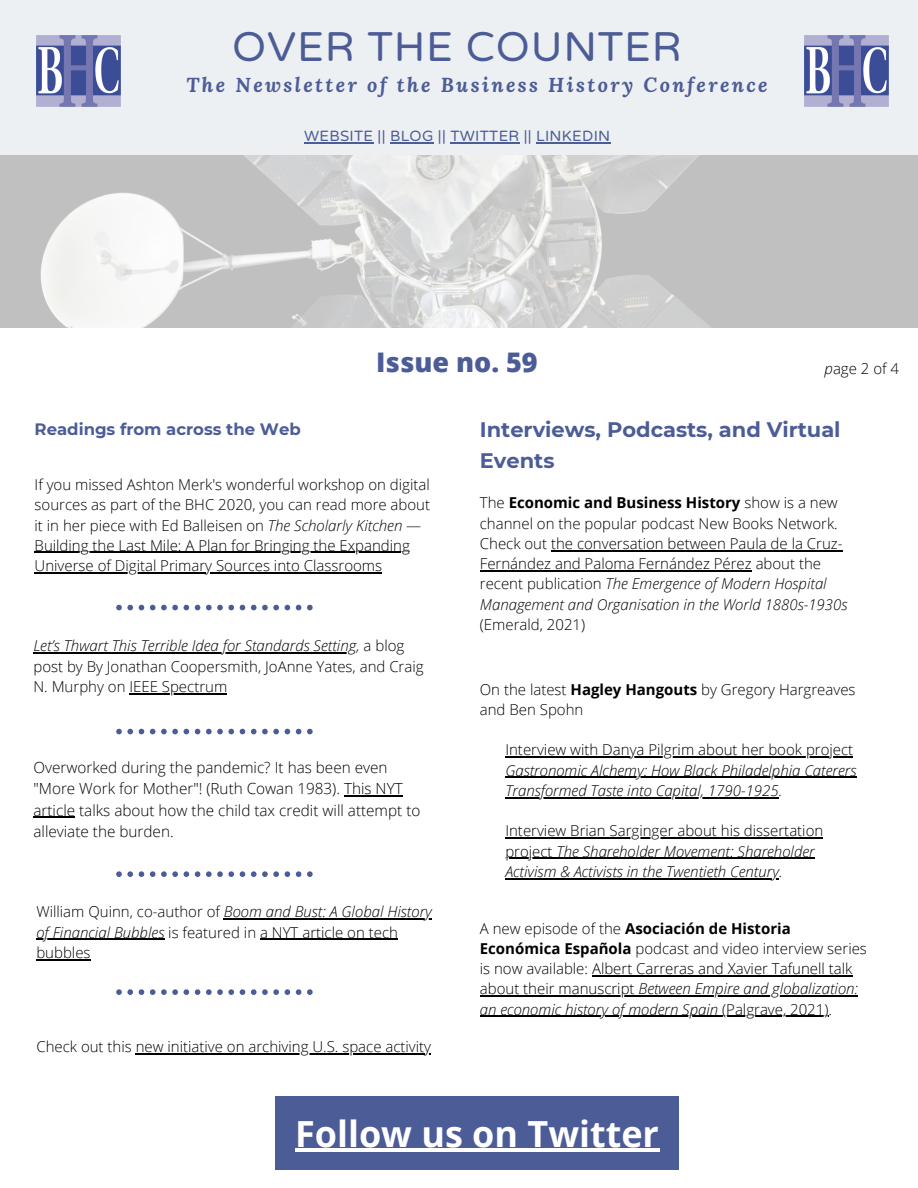
<style>
.page{position:relative;width:918px;height:1188px;background:#fff}
.page>*{position:absolute;margin:0;border:0;box-sizing:border-box;transform-origin:0 0}
.t1{font:42px "Varela Round";letter-spacing:.02em;color:#4c5c97}
.t2{font:700 36px "Open Sans";color:#fff}
.t3{font:800 27px "Open Sans";color:#4c5c97}
.t4{font:700 21px/30.3px "Montserrat";color:#4c5c97}
.t5{font:italic 700 20.1px "Lora";letter-spacing:.12em;color:#4c5c97}
.t6{font:700 16.5px "Montserrat";color:#4c5c97}
.t7{font:300 15.3px/21.3px "Open Sans";color:#000}
.t8{font:300 15px/20.2px "Open Sans";color:#000}
.t9{font:italic 300 15px/20.2px "Open Sans";color:#000}
.t10{font:15px "Varela Round";letter-spacing:.02em;color:#4c5c97}
.s1{font-style:italic}
.s2{font-weight:700}
.s3{font-style:normal}
</style>
<div class="page">
<img style="left:0;top:155px;width:918px;height:172px">
<div style="left:0;top:0;width:918px;height:155px;background:#edf0f2"></div>
<img style="left:36px;top:36px;width:85px;height:70px">
<img style="left:419px;top:204px;width:77px;height:119px">
<hr style="left:304px;top:143px;width:69px;height:1px;background:#4c5c97">
<hr style="left:390px;top:143px;width:44px;height:1px;background:#4c5c97">
<hr style="left:450px;top:143px;width:70px;height:1px;background:#4c5c97">
<hr style="left:536px;top:143px;width:75px;height:1px;background:#4c5c97">
<img style="left:804px;top:36px;width:85px;height:70px">
<hr style="left:505px;top:757px;width:348px;height:1px;background:#000">
<hr style="left:505px;top:777px;width:351px;height:1px;background:#000">
<hr style="left:505px;top:797px;width:274px;height:1px;background:#000">
<hr style="left:505px;top:838px;width:318px;height:1px;background:#000">
<hr style="left:505px;top:858px;width:52px;height:1px;background:#000">
<hr style="left:557px;top:858px;width:258px;height:1px;background:#000">
<hr style="left:505px;top:878px;width:274px;height:1px;background:#000">
<hr style="left:592px;top:975px;width:260px;height:1px;background:#000">
<hr style="left:480px;top:996px;width:159px;height:1px;background:#000">
<hr style="left:639px;top:996px;width:219px;height:1px;background:#000">
<hr style="left:480px;top:1016px;width:238px;height:1px;background:#000">
<hr style="left:718px;top:1016px;width:111px;height:1px;background:#000">
<hr style="left:33px;top:653px;width:323px;height:1px;background:#000">
<hr style="left:129px;top:693px;width:98px;height:1px;background:#000">
<hr style="left:224px;top:919px;width:208px;height:1px;background:#000">
<hr style="left:36px;top:939px;width:128px;height:1px;background:#000">
<hr style="left:260px;top:939px;width:138px;height:1px;background:#000">
<hr style="left:36px;top:959px;width:55px;height:1px;background:#000">
<hr style="left:344px;top:796px;width:59px;height:1px;background:#000">
<hr style="left:33px;top:817px;width:42px;height:1px;background:#000">
<hr style="left:35px;top:552px;width:375px;height:1px;background:#000">
<hr style="left:35px;top:572px;width:347px;height:1px;background:#000">
<hr style="left:136px;top:1053px;width:295px;height:1px;background:#000">
<hr style="left:551px;top:550px;width:292px;height:1px;background:#000">
<hr style="left:480px;top:570px;width:272px;height:1px;background:#000">
<svg style="left:116px;top:605px;width:197px;height:5px"></svg>
<svg style="left:116px;top:729px;width:197px;height:5px"></svg>
<svg style="left:116px;top:871px;width:197px;height:6px"></svg>
<svg style="left:116px;top:989px;width:197px;height:6px"></svg>
<div style="left:275px;top:1096px;width:404px;height:74px;background:#4c5c97"></div>
<hr style="left:295px;top:1149px;width:364px;height:3px;background:#fff">
<p class="t1" style="left:232px;top:22px;width:451px">OVER THE COUNTER</p>
<p class="t5" style="left:187px;top:71px;width:583px">The Newsletter of the Business History Conference</p>
<p class="t10" style="left:304px;top:128px;width:308px">WEBSITE || BLOG || TWITTER || LINKEDIN</p>
<p class="t3" style="left:376px;top:343px;width:163px">Issue no. 59</p>
<p class="t8" style="left:825px;top:358px;width:76px"><span class="s1">p</span>age 2 of 4</p>
<p class="t6" style="left:35px;top:419px;width:268px">Readings from across the Web</p>
<p class="t8" style="left:35px;top:474px;width:397px">If you missed Ashton Merk's wonderful workshop on digital sources as part of the BHC 2020, you can read more about it in her piece with Ed Balleisen on <span class="s1">The Scholarly Kitchen</span> — Building the Last Mile: A Plan for Bringing the Expanding Universe of Digital Primary Sources into Classrooms</p>
<p class="t8" style="left:33px;top:635px;width:392px"><span class="s1">Let’s Thwart This Terrible Idea for Standards Setting,</span> a blog post by By Jonathan Coopersmith, JoAnne Yates, and Craig<br>N. Murphy on IEEE Spectrum</p>
<p class="t7" style="left:33px;top:756px;width:388px">Overworked during the pandemic? It has been even "More Work for Mother"! (Ruth Cowan 1983). This NYT article talks about how the child tax credit will attempt to alleviate the burden.</p>
<p class="t8" style="left:36px;top:901px;width:397px">William Quinn, co-author of <span class="s1">Boom and Bust: A Global History of Financial Bubbles</span> is featured in a NYT article on tech bubbles</p>
<p class="t8" style="left:36px;top:1036px;width:396px">Check out this new initiative on archiving U.S. space activity</p>
<p class="t4" style="left:480px;top:415px;width:362px">Interviews, Podcasts, and Virtual<br>Events</p>
<p class="t8" style="left:480px;top:492px;width:369px">The <span class="s2">Economic and Business History</span> show is a new channel on the popular podcast New Books Network.<br>Check out the conversation between Paula de la Cruz-Fernández and Paloma Fernández Pérez about the recent publication <span class="s1">The Emergence of Modern Hospital Management and Organisation in the World 1880s-1930s </span>(Emerald, 2021)</p>
<p class="t8" style="left:480px;top:679px;width:377px">On the latest <span class="s2">Hagley Hangouts</span> by Gregory Hargreaves and Ben Spohn</p>
<p class="t9" style="left:505px;top:739px;width:353px"><span class="s3">Interview with Danya Pilgrim about her book project<br></span>Gastronomic Alchemy: How Black Philadelphia Caterers<br>Transformed Taste into Capital, 1790-1925.</p>
<p class="t9" style="left:505px;top:820px;width:319px"><span class="s3">Interview Brian Sarginger about his dissertation project</span> The Shareholder Movement: Shareholder<br>Activism &amp; Activists in the Twentieth Century.</p>
<p class="t8" style="left:480px;top:918px;width:389px">A new episode of the <span class="s2">Asociación de Historia Económica Española</span> podcast and video interview series is now available: Albert Carreras and Xavier Tafunell talk about their manuscript <span class="s1">Between Empire and globalization: an economic history of modern Spain</span> (Palgrave, 2021).</p>
<p class="t2" style="left:295px;top:1108px;width:365px">Follow us on Twitter</p>
</div>
